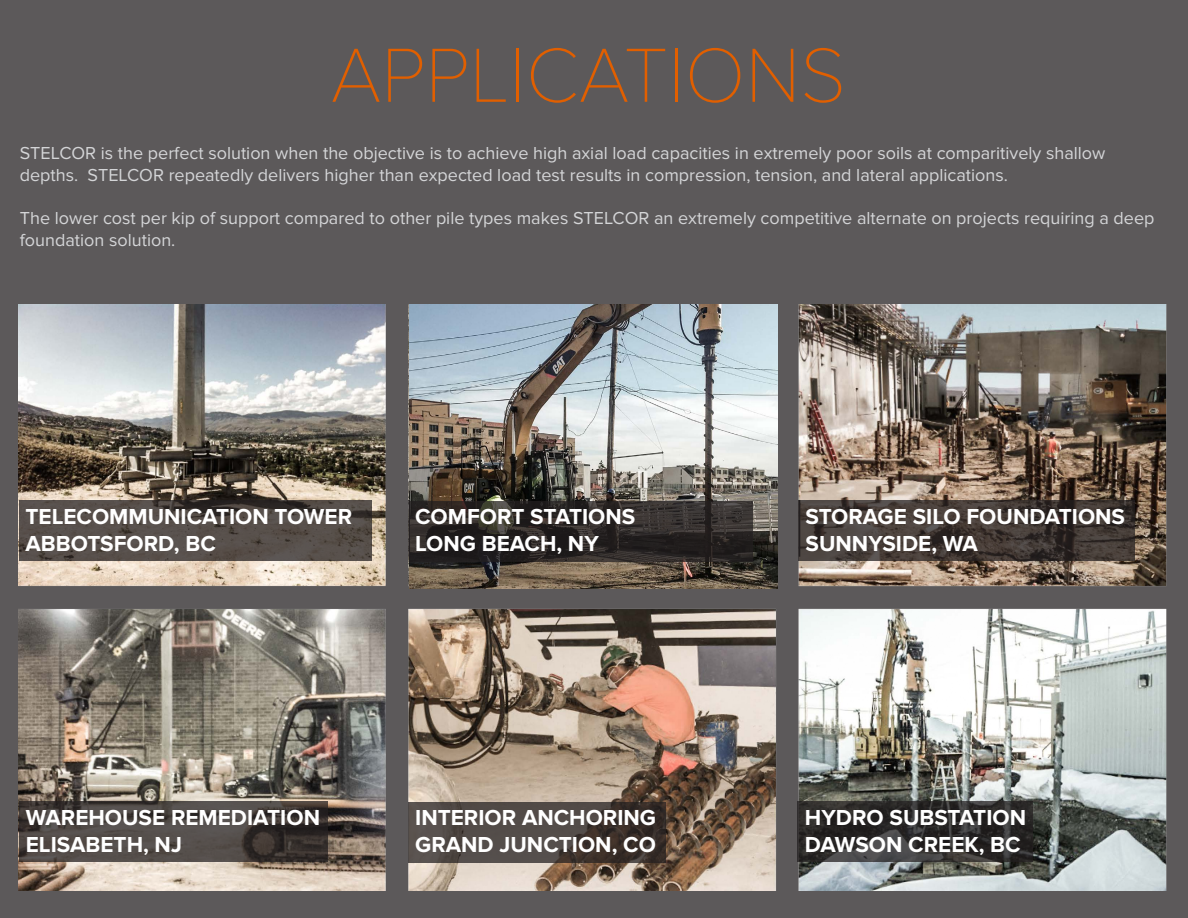
<style>
.page{position:relative;width:1188px;height:918px;background:#5c595a}
.page>*{position:absolute;margin:0;border:0;box-sizing:border-box;transform-origin:0 0}
.t1{font:100 79.5px "Proxima Nova T";color:#e15f00}
.t2{font:700 22.5px "Proxima Nova";color:#fff}
.t3{font:18px/21.6px "Proxima Nova";color:#d4d5d7}
</style>
<div class="page">
<img style="left:18px;top:305px;width:1149px;height:586px">
<svg style="left:19px;top:500px;width:352px;height:60px;fill:#574f4b"></svg>
<svg style="left:798px;top:500px;width:337px;height:60px;background:#413934"></svg>
<svg style="left:19px;top:801px;width:309px;height:61px"></svg>
<svg style="left:408px;top:803px;width:257px;height:60px;fill:#524a47"></svg>
<svg style="left:798px;top:801px;width:235px;height:61px;background:#2f2d2d"></svg>
<img style="left:409px;top:305px;width:369px;height:284px">
<svg style="left:409px;top:501px;width:343px;height:60px;background:#2c2826"></svg>
<hr style="left:408px;top:500px;width:2px;height:57px;background:#231f20">
<hr style="left:799px;top:500px;width:1px;height:57px;background:#231f20">
<p class="t1" style="left:331px;top:30px;width:517px">APPLICATIONS</p>
<p class="t3" style="left:20px;top:143px;width:1087px">STELCOR is the perfect solution when the objective is to achieve high axial load capacities in extremely poor soils at comparitively shallow depths. STELCOR repeatedly delivers higher than expected load test results in compression, tension, and lateral applications.</p>
<p class="t3" style="left:20px;top:207px;width:1136px">The lower cost per kip of support compared to other pile types makes STELCOR an extremely competitive alternate on projects requiring a deep foundation solution.</p>
<p class="t2" style="left:25px;top:503px;width:328px">TELECOMMUNICATION TOWER</p>
<p class="t2" style="left:25px;top:530px;width:192px">ABBOTSFORD, BC</p>
<p class="t2" style="left:415px;top:503px;width:222px">COMFORT STATIONS</p>
<p class="t2" style="left:415px;top:530px;width:185px">LONG BEACH, NY</p>
<p class="t2" style="left:26px;top:805px;width:296px">WAREHOUSE REMEDIATION</p>
<p class="t2" style="left:26px;top:832px;width:158px">ELISABETH, NJ</p>
<p class="t2" style="left:415px;top:805px;width:242px">INTERIOR ANCHORING</p>
<p class="t2" style="left:415px;top:832px;width:242px">GRAND JUNCTION, CO</p>
<p class="t2" style="left:806px;top:503px;width:321px">STORAGE SILO FOUNDATIONS</p>
<p class="t2" style="left:806px;top:530px;width:174px">SUNNYSIDE, WA</p>
<p class="t2" style="left:805px;top:805px;width:223px">HYDRO SUBSTATION</p>
<p class="t2" style="left:805px;top:832px;width:217px">DAWSON CREEK, BC</p>
</div>
